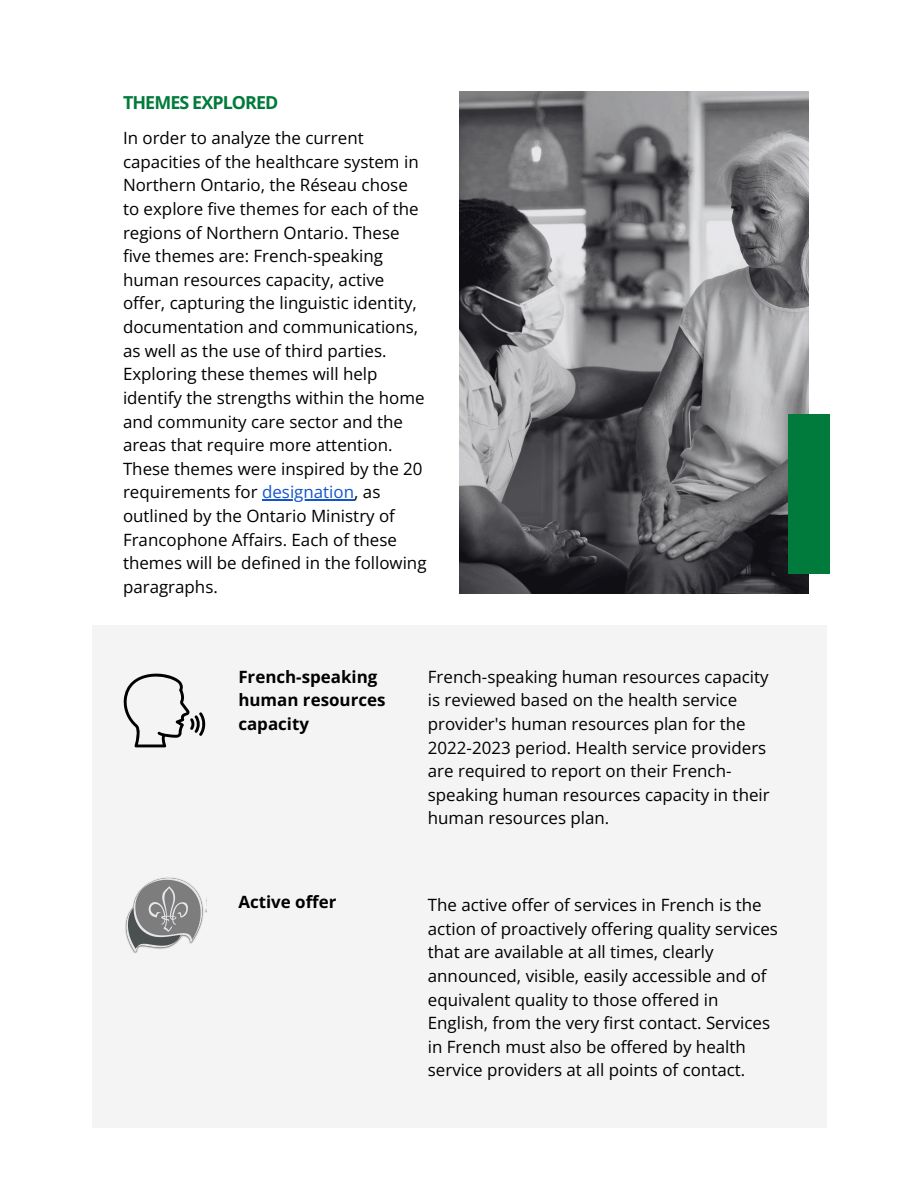
<style>
.page{position:relative;width:918px;height:1188px;background:#fff}
.page>*{position:absolute;margin:0;border:0;box-sizing:border-box;transform-origin:0 0}
.t1{font:700 17.85px "Open Sans";letter-spacing:-.05em;color:#007b3b}
.t2{font:16.95px/23.7px "Open Sans";color:#000}
.t3{font:700 16.95px/23.7px "Open Sans";color:#000}
.s1{color:#15c}
</style>
<div class="page">
<img style="left:459px;top:92px;width:350px;height:502px">
<div style="left:92px;top:625px;width:734px;height:503px;background:#f4f4f4"></div>
<div style="left:788px;top:414px;width:42px;height:160px;background:#007b3b"></div>
<svg style="left:123px;top:673px;width:83px;height:74px"></svg>
<img style="left:125px;top:877px;width:81px;height:77px">
<hr style="left:262px;top:500px;width:92px;height:1px;background:#15c">
<p class="t1" style="left:123px;top:90px;width:157px">THEMES EXPLORED</p>
<h1 class="t2" style="left:123px;top:126px;width:303px">In order to analyze the current capacities of the healthcare system in Northern Ontario, the Réseau chose to explore five themes for each of the regions of Northern Ontario. These five themes are: French-speaking human resources capacity, active offer, capturing the linguistic identity, documentation and communications, as well as the use of third parties.<br>Exploring these themes will help identify the strengths within the home and community care sector and the areas that require more attention.<br>These themes were inspired by the 20 requirements for <span class="s1">designation</span>, as</h1>
<p class="t2" style="left:123px;top:504px;width:305px">outlined by the Ontario Ministry of<br>Francophone Affairs. Each of these themes will be defined in the following paragraphs.</p>
<p class="t3" style="left:238px;top:664px;width:149px">French-speaking human resources capacity</p>
<h2 class="t3" style="left:238px;top:889px;width:100px">Active offer</h2>
<p class="t2" style="left:428px;top:664px;width:343px">French-speaking human resources capacity is reviewed based on the health service provider's human resources plan for the 2022-2023 period. Health service providers are required to report on their French&shy;speaking human resources capacity in their human resources plan.</p>
<p class="t2" style="left:428px;top:893px;width:352px">The active offer of services in French is the action of proactively offering quality services that are available at all times, clearly announced, visible, easily accessible and of equivalent quality to those offered in English, from the very first contact. Services in French must also be offered by health service providers at all points of contact.</p>
</div>
